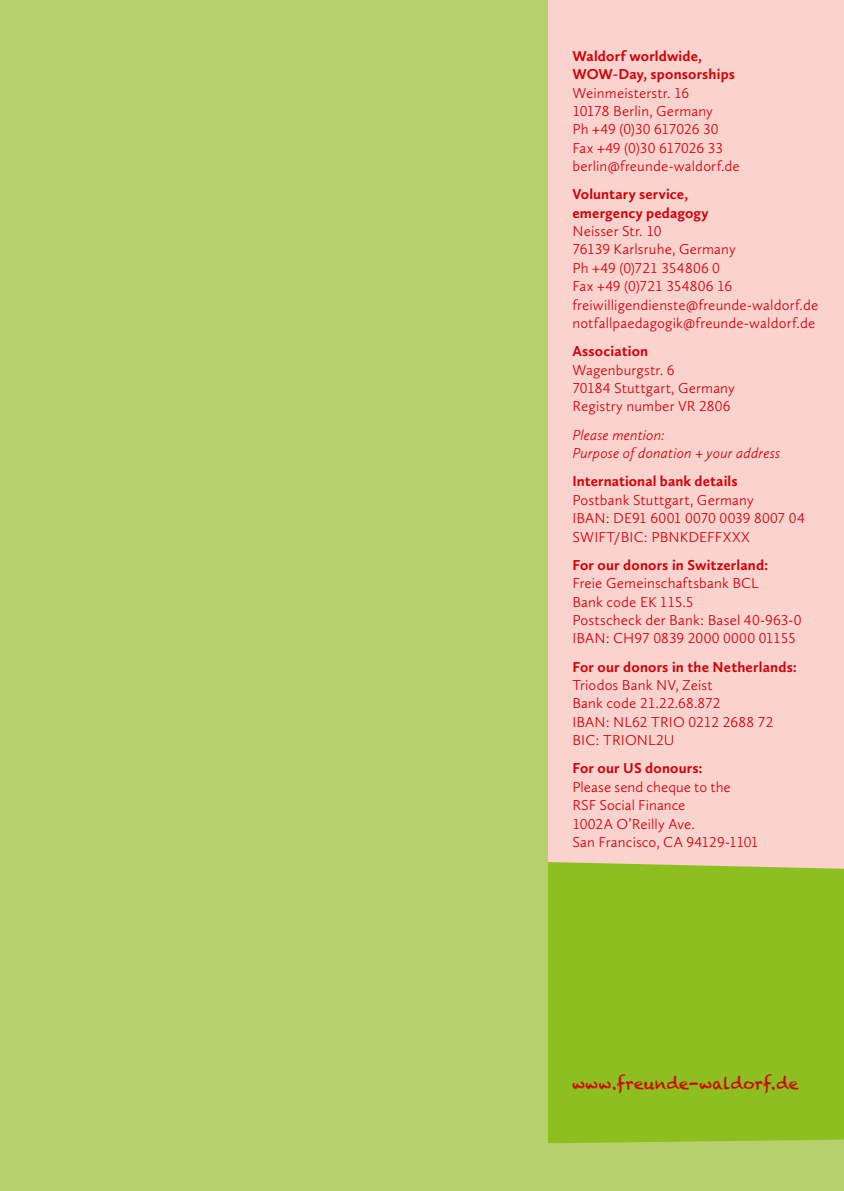
<style>
.page{position:relative;width:844px;height:1191px;background:#fff}
.page>*{position:absolute;margin:0;border:0;box-sizing:border-box;transform-origin:0 0}
.t1{font:15.75px "Chalkduster";letter-spacing:.01em;color:#d10007}
.t2{font:300 14.88px/18.4px "Calluna Sans";letter-spacing:.01em;color:#d10007}
.t3{font:700 14.88px/18.4px "Calluna Sans";letter-spacing:.01em;color:#d10007}
.t4{font:italic 300 14.88px/18.4px "Calluna Sans";letter-spacing:.01em;color:#d10007}
</style>
<div class="page">
<div style="left:547px;top:0;width:296px;height:861px;background:#fad2ce"></div>
<div style="left:547px;top:1143px;width:296px;height:48px;background:#b5d16c"></div>
<div style="left:547px;top:861px;width:296px;height:282px;background:#8dbf20"></div>
<div style="left:0;top:0;width:547px;height:1191px;background:#b5d16c"></div>
<p class="t3" style="left:572px;top:46px;width:164px">Waldorf worldwide,<br>WOW-Day, sponsorships</p>
<p class="t2" style="left:572px;top:83px;width:169px">Weinmeisterstr. 16<br>10178 Berlin, Germany<br>Ph +49 (0)30 617026 30<br>Fax +49 (0)30 617026 33 berlin@freunde-waldorf.de</p>
<p class="t3" style="left:572px;top:185px;width:137px">Voluntary service, emergency pedagogy</p>
<p class="t2" style="left:572px;top:222px;width:247px">Neisser Str. 10<br>76139 Karlsruhe, Germany<br>Ph +49 (0)721 354806 0<br>Fax +49 (0)721 354806 16 freiwilligendienste@freunde-waldorf.de notfallpaedagogik@freunde-waldorf.de</p>
<p class="t3" style="left:572px;top:342px;width:77px">Association</p>
<p class="t2" style="left:572px;top:360px;width:164px">Wagenburgstr. 6<br>70184 Stuttgart, Germany<br>Registry number VR 2806</p>
<p class="t4" style="left:572px;top:425px;width:209px">Please mention:<br>Purpose of donation + your address</p>
<p class="t3" style="left:572px;top:472px;width:166px">International bank details</p>
<p class="t2" style="left:572px;top:490px;width:234px">Postbank Stuttgart, Germany<br>IBAN: DE91 6001 0070 0039 8007 04<br>SWIFT/BIC: PBNKDEFFXXX</p>
<p class="t3" style="left:572px;top:555px;width:197px">For our donors in Switzerland:</p>
<p class="t2" style="left:572px;top:574px;width:231px">Freie Gemeinschaftsbank BCL<br>Bank code EK 115.5<br>Postscheck der Bank: Basel 40-963-0<br>IBAN: CH97 0839 2000 0000 01155</p>
<p class="t3" style="left:572px;top:657px;width:226px">For our donors in the Netherlands:</p>
<p class="t2" style="left:572px;top:675px;width:202px">Triodos Bank NV, Zeist<br>Bank code 21.22.68.872<br>IBAN: NL62 TRIO 0212 2688 72<br>BIC: TRIONL2U</p>
<p class="t3" style="left:572px;top:759px;width:132px">For our US donours:</p>
<p class="t2" style="left:572px;top:777px;width:188px">Please send cheque to the<br>RSF Social Finance<br>1002A O’Reilly Ave.<br>San Francisco, CA 94129-1101</p>
<p class="t1" style="left:572px;top:1074px;width:227px">www.freunde-waldorf.de</p>
</div>
